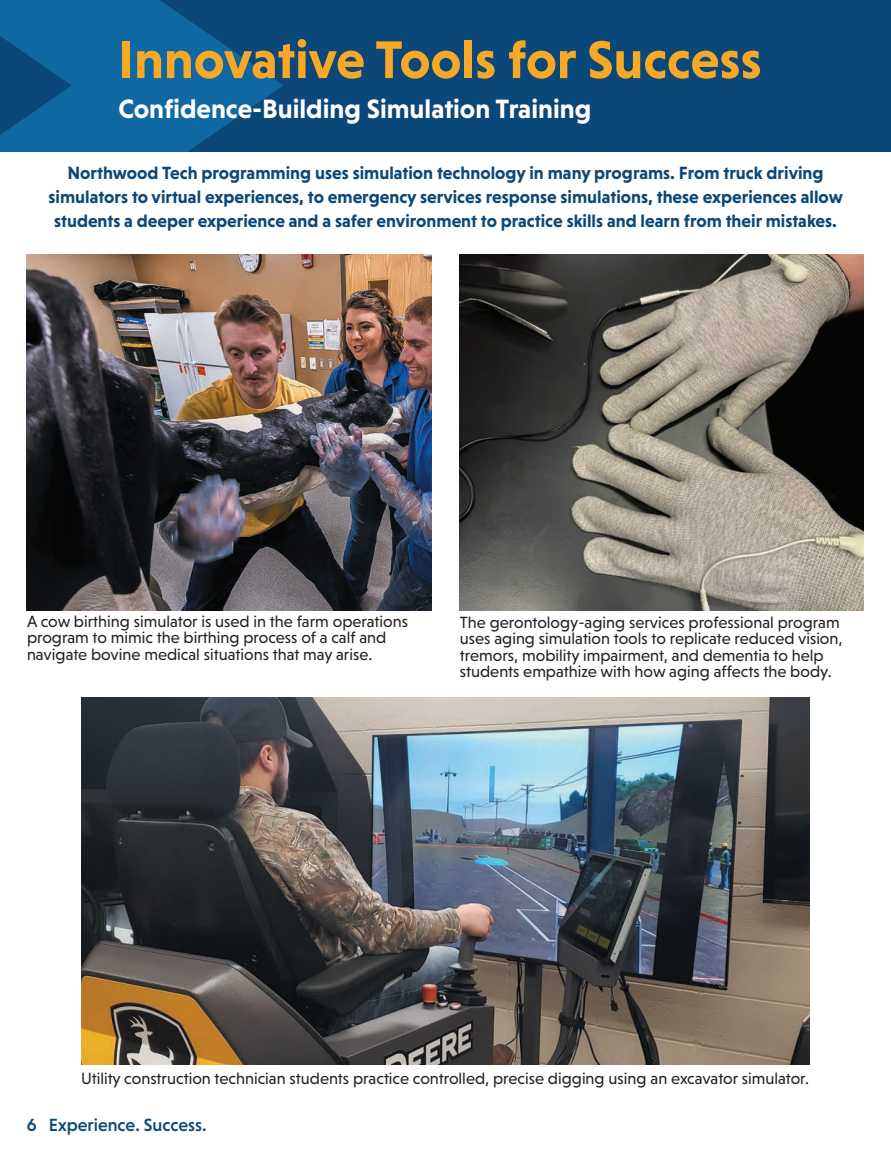
<style>
.page{position:relative;width:891px;height:1161px;background:#fff}
.page>*{position:absolute;margin:0;border:0;box-sizing:border-box;transform-origin:0 0}
.t1{font:700 54px "Niveau Grotesk";color:#f7a826}
.t2{font:700 27px "Niveau Grotesk";color:#fff}
.t3{font:700 18px/24px "Niveau Grotesk";color:#0b4879;text-align:center}
.t4{font:500 18px "Niveau Grotesk";color:#0b4879}
.t5{font:16.5px/16.5px "Niveau Grotesk";color:#231f20}
</style>
<div class="page">
<div style="left:0;top:0;width:891px;height:152px;background:#0b4879"></div>
<svg style="left:0;top:0;width:283px;height:152px;fill:#0f68a2"></svg>
<img style="left:27px;top:254px;width:404px;height:356px">
<img style="left:81px;top:697px;width:729px;height:368px">
<img style="left:460px;top:254px;width:404px;height:356px">
<h1 class="t1" style="left:118px;top:29px;width:645px">Innovative Tools for Success</h1>
<h2 class="t2" style="left:118px;top:93px;width:474px">Confidence-Building Simulation Training</h2>
<p class="t3" style="left:49px;top:161px;width:796px">Northwood Tech programming uses simulation technology in many programs. From truck driving simulators to virtual experiences, to emergency services response simulations, these experiences allow students a deeper experience and a safer environment to practice skills and learn from their mistakes.</p>
<p class="t5" style="left:27px;top:613px;width:383px">A cow birthing simulator is used in the farm operations program to mimic the birthing process of a calf and navigate bovine medical situations that may arise.</p>
<p class="t5" style="left:460px;top:614px;width:384px">The gerontology-aging services professional program uses aging simulation tools to replicate reduced vision, tremors, mobility impairment, and dementia to help students empathize with how aging affects the body.</p>
<p class="t5" style="left:81px;top:1070px;width:730px">Utility construction technician students practice controlled, precise digging using an excavator simulator.</p>
<p class="t4" style="left:27px;top:1114px;width:181px">6 Experience. Success.</p>
</div>
